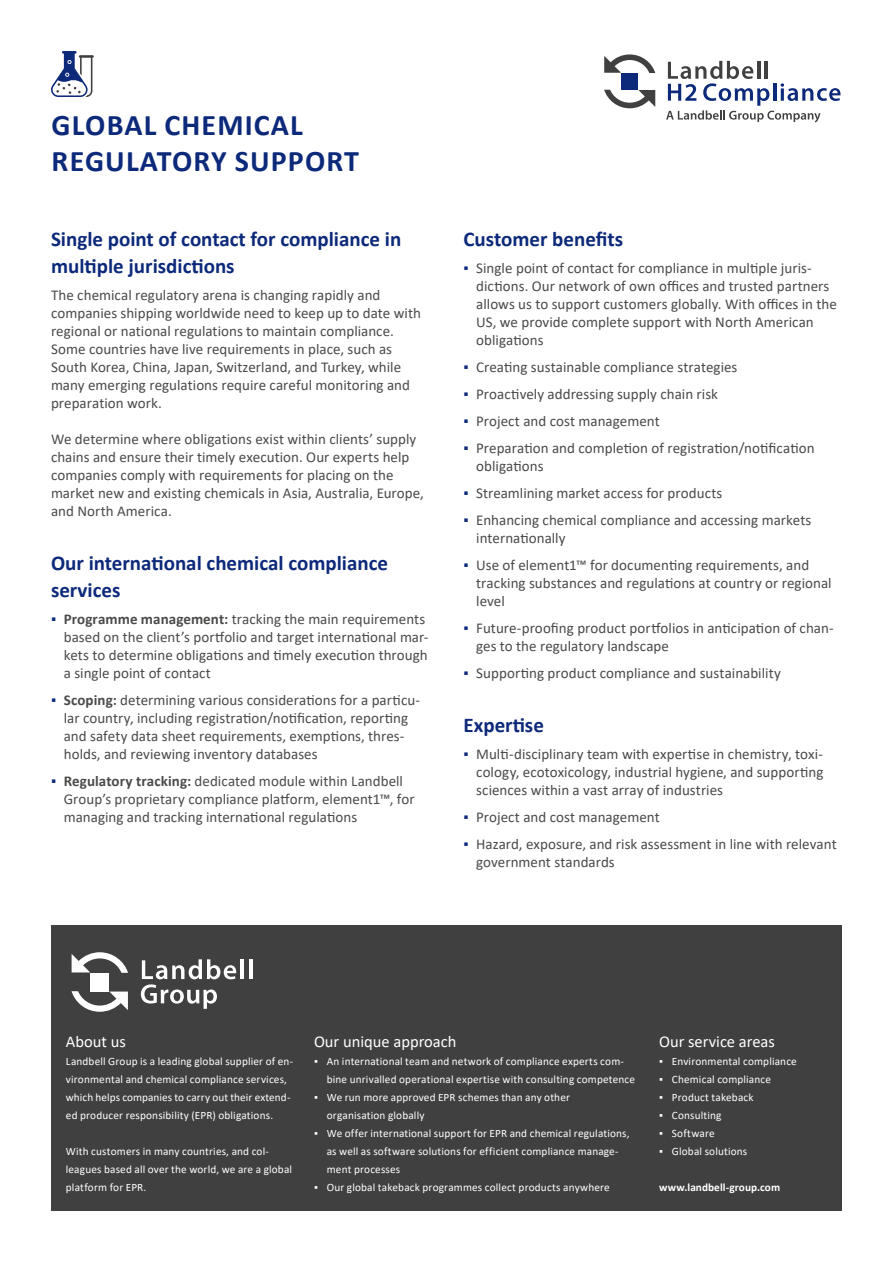
<style>
.page{position:relative;width:893px;height:1263px;background:#fff}
.page>*{position:absolute;margin:0;border:0;box-sizing:border-box;transform-origin:0 0}
.t1{font:700 30px/36px "Calibri";letter-spacing:.04em;color:#0c297a}
.t2{font:700 21px/27px "Calibri";color:#0c297a}
.t3{font:16.5px "Calibri";color:#fff}
.t4{font:15px/18px "Calibri";letter-spacing:.005em;color:#4a4a49}
.t5{font:11.25px/18px "Calibri";letter-spacing:.015em;color:#fff}
.t6{font:700 11.25px "Calibri";letter-spacing:.005em;color:#fff}
.s1{color:#0c297a}
.s2{font-weight:700}
</style>
<div class="page">
<div style="left:51px;top:925px;width:791px;height:286px;background:#404040"></div>
<svg style="left:71px;top:991px;width:57px;height:21px"></svg>
<svg style="left:72px;top:952px;width:56px;height:21px"></svg>
<div style="left:91px;top:973px;width:18px;height:18px;background:#fff"></div>
<hr style="left:240px;top:959px;width:4px;height:20px;background:#fff">
<hr style="left:249px;top:959px;width:3px;height:20px;background:#fff">
<svg style="left:141px;top:959px;width:95px;height:50px"></svg>
<svg style="left:51px;top:51px;width:43px;height:46px"></svg>
<svg style="left:604px;top:90px;width:51px;height:18px"></svg>
<svg style="left:604px;top:54px;width:51px;height:19px"></svg>
<div style="left:621px;top:73px;width:17px;height:17px;background:#0c297a"></div>
<svg style="left:666px;top:61px;width:174px;height:61px"></svg>
<h1 class="t1" style="left:52px;top:107px;width:309px">GLOBAL CHEMICAL<br>REGULATORY SUPPORT</h1>
<h2 class="t2" style="left:51px;top:225px;width:352px">Single point of contact for compliance in multiple jurisdictions</h2>
<p class="t4" style="left:51px;top:285px;width:371px">The chemical regulatory arena is changing rapidly and companies shipping worldwide need to keep up to date with regional or national regulations to maintain compliance.<br>Some countries have live requirements in place, such as South Korea, China, Japan, Switzerland, and Turkey, while many emerging regulations require careful monitoring and preparation work.</p>
<p class="t4" style="left:51px;top:429px;width:374px">We determine where obligations exist within clients’ supply chains and ensure their timely execution. Our experts help companies comply with requirements for placing on the market new and existing chemicals in Asia, Australia, Europe, and North America.</p>
<h2 class="t2" style="left:51px;top:549px;width:339px">Our international chemical compliance services</h2>
<p class="t4" style="left:64px;top:609px;width:366px;text-indent:-13px"><span class="s1">▪</span> <span class="s2">Programme management:</span> tracking the main requirements based on the client’s portfolio and target international mar&shy;kets to determine obligations and timely execution through a single point of contact</p>
<p class="t4" style="left:64px;top:690px;width:358px;text-indent:-13px"><span class="s1">▪</span> <span class="s2">Scoping:</span> determining various considerations for a particu&shy;lar country, including registration/notification, reporting and safety data sheet requirements, exemptions, thres&shy;holds, and reviewing inventory databases</p>
<p class="t4" style="left:64px;top:771px;width:352px;text-indent:-13px"><span class="s1">▪</span> <span class="s2">Regulatory tracking:</span> dedicated module within Landbell<br>Group’s proprietary compliance platform, element1™, for managing and tracking international regulations</p>
<h2 class="t2" style="left:463px;top:225px;width:161px">Customer benefits</h2>
<p class="t4" style="left:476px;top:258px;width:362px;text-indent:-13px"><span class="s1">▪</span> Single point of contact for compliance in multiple juris&shy;dictions. Our network of own offices and trusted partners allows us to support customers globally. With offices in the US, we provide complete support with North American obligations</p>
<p class="t4" style="left:463px;top:357px;width:275px"><span class="s1">▪</span> Creating sustainable compliance strategies</p>
<p class="t4" style="left:463px;top:384px;width:256px"><span class="s1">▪</span> Proactively addressing supply chain risk</p>
<p class="t4" style="left:463px;top:411px;width:198px"><span class="s1">▪</span> Project and cost management</p>
<p class="t4" style="left:476px;top:438px;width:340px;text-indent:-13px"><span class="s1">▪</span> Preparation and completion of registration/notification obligations</p>
<p class="t4" style="left:463px;top:483px;width:260px"><span class="s1">▪</span> Streamlining market access for products</p>
<p class="t4" style="left:476px;top:510px;width:337px;text-indent:-13px"><span class="s1">▪</span> Enhancing chemical compliance and accessing markets internationally</p>
<p class="t4" style="left:476px;top:555px;width:357px;text-indent:-13px"><span class="s1">▪</span> Use of element1™ for documenting requirements, and tracking substances and regulations at country or regional level</p>
<p class="t4" style="left:476px;top:618px;width:359px;text-indent:-13px"><span class="s1">▪</span> Future-proofing product portfolios in anticipation of chan&shy;ges to the regulatory landscape</p>
<p class="t4" style="left:463px;top:663px;width:319px"><span class="s1">▪</span> Supporting product compliance and sustainability</p>
<h2 class="t2" style="left:463px;top:711px;width:82px">Expertise</h2>
<p class="t4" style="left:476px;top:744px;width:349px;text-align:justify;text-indent:-13px"><span class="s1">▪</span> Multi-disciplinary team with expertise in chemistry, toxi&shy;cology, ecotoxicology, industrial hygiene, and supporting sciences within a vast array of industries</p>
<p class="t4" style="left:463px;top:807px;width:198px"><span class="s1">▪</span> Project and cost management</p>
<p class="t4" style="left:476px;top:834px;width:362px;text-indent:-13px"><span class="s1">▪</span> Hazard, exposure, and risk assessment in line with relevant government standards</p>
<p class="t3" style="left:66px;top:1030px;width:61px">About us</p>
<p class="t5" style="left:66px;top:1051px;width:229px">Landbell Group is a leading global supplier of en&shy;vironmental and chemical compliance services, which helps companies to carry out their extend&shy;ed producer responsibility (EPR) obligations.</p>
<p class="t5" style="left:66px;top:1141px;width:228px">With customers in many countries, and col&shy;leagues based all over the world, we are a global platform for EPR.</p>
<p class="t3" style="left:314px;top:1030px;width:144px">Our unique approach</p>
<p class="t5" style="left:327px;top:1051px;width:310px;text-indent:-13px">▪ An international team and network of compliance experts com&shy;bine unrivalled operational expertise with consulting competence</p>
<p class="t5" style="left:327px;top:1087px;width:245px;text-indent:-13px">▪ We run more approved EPR schemes than any other organisation globally</p>
<p class="t5" style="left:327px;top:1123px;width:304px;text-indent:-13px">▪ We offer international support for EPR and chemical regulations, as well as software solutions for efficient compliance manage&shy;ment processes</p>
<p class="t5" style="left:314px;top:1177px;width:297px">▪ Our global takeback programmes collect products anywhere</p>
<p class="t3" style="left:659px;top:1030px;width:117px">Our service areas</p>
<p class="t5" style="left:659px;top:1051px;width:139px">▪ Environmental compliance</p>
<p class="t5" style="left:659px;top:1069px;width:113px">▪ Chemical compliance</p>
<p class="t5" style="left:659px;top:1087px;width:96px">▪ Product takeback</p>
<p class="t5" style="left:659px;top:1105px;width:64px">▪ Consulting</p>
<p class="t5" style="left:659px;top:1123px;width:57px">▪ Software</p>
<p class="t5" style="left:659px;top:1141px;width:90px">▪ Global solutions</p>
<p class="t6" style="left:659px;top:1179px;width:123px">www.landbell-group.com</p>
</div>
